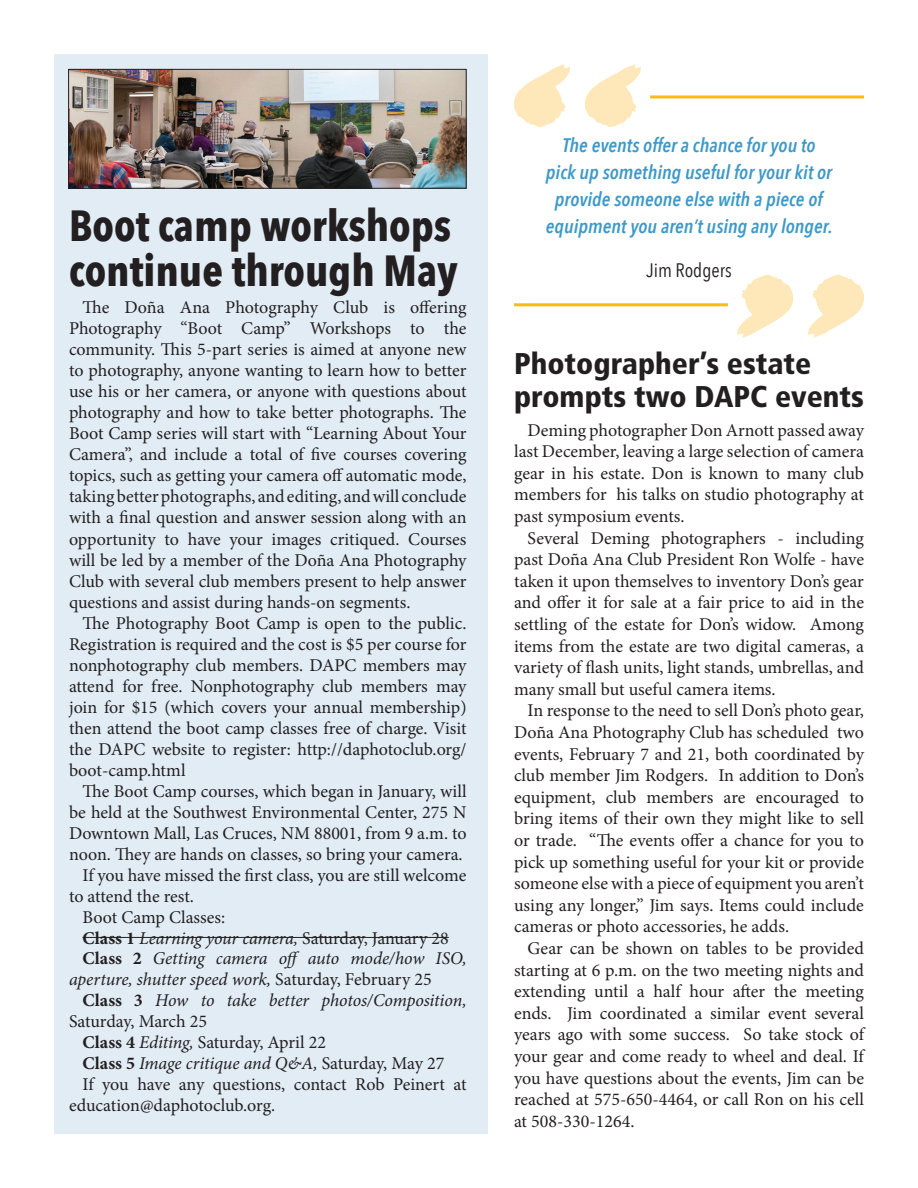
<style>
.page{position:relative;width:918px;height:1188px;background:#fff}
.page>*{position:absolute;margin:0;border:0;box-sizing:border-box;transform-origin:0 0}
.t1{font:700 43.5px/45px "Avenir Next Condensed";color:#231f20}
.t2{font:900 condensed 30px/33px "Frutiger LT Std";color:#231f20}
.t3{font:italic 600 19.5px/27px "Avenir Next Condensed";color:#3d99c9;text-align:center}
.t4{font:19.5px "Avenir Next Condensed";color:#231f20}
.t5{font:18px/21.6px "Minion Pro";letter-spacing:-.005em;color:#231f20;text-align:justify}
.t6{font:italic 18px "Minion Pro";letter-spacing:-.01em;color:#231f20}
.s1{font-weight:700;font-style:normal}
.s2{font-style:normal}
.s3{font-weight:700}
.s4{font-style:italic}
</style>
<div class="page">
<div style="left:54px;top:54px;width:433px;height:1080px;background:#e1ecf5"></div>
<hr style="left:82px;top:937px;width:367px;height:1px;background:#231f20">
<img style="left:70px;top:71px;width:395px;height:116px">
<div style="left:68px;top:69px;width:399px;height:120px;border:1px solid #231f20"></div>
<hr style="left:650px;top:95px;width:214px;height:3px;background:#fcba13">
<hr style="left:514px;top:303px;width:214px;height:3px;background:#fcba13">
<svg style="left:514px;top:64px;width:127px;height:63px"></svg>
<svg style="left:737px;top:274px;width:127px;height:64px"></svg>
<h1 class="t1" style="left:69px;top:203px;width:391px">Boot camp workshops continue through May</h1>
<p class="t5" style="left:69px;top:297px;width:399px;line-height:21px;text-indent:14px">The Doña Ana Photography Club is offering Photography “Boot Camp” Workshops to the community. This 5-part series is aimed at anyone new to photography, anyone wanting to learn how to better use his or her camera, or anyone with questions about photography and how to take better photographs. The Boot Camp series will start with “Learning About Your Camera”, and include a total of five courses covering topics, such as getting your camera off automatic mode, taking better photographs, and editing, and will conclude with a final question and answer session along with an opportunity to have your images critiqued. Courses will be led by a member of the Doña Ana Photography Club with several club members present to help answer questions and assist during hands-on segments.</p>
<p class="t5" style="left:69px;top:612px;width:399px;line-height:21px;text-indent:14px">The Photography Boot Camp is open to the public.<br>Registration is required and the cost is $5 per course for nonphotography club members. DAPC members may attend for free. Nonphotography club members may join for $15 (which covers your annual membership) then attend the boot camp classes free of charge. Visit the DAPC website to register: http://daphotoclub.org/ boot-camp.html</p>
<p class="t5" style="left:82px;top:780px;width:386px">The Boot Camp courses, which began in January, will</p>
<p class="t5" style="left:69px;top:801px;width:399px">be held at the Southwest Environmental Center, 275 N</p>
<p class="t5" style="left:69px;top:822px;width:399px">Downtown Mall, Las Cruces, NM 88001, from 9 a.m. to</p>
<p class="t5" style="left:69px;top:843px;width:395px">noon. They are hands on classes, so bring your camera.</p>
<p class="t5" style="left:82px;top:864px;width:386px">If you have missed the first class, you are still welcome</p>
<p class="t5" style="left:69px;top:885px;width:126px">to attend the rest.</p>
<p class="t5" style="left:82px;top:906px;width:144px">Boot Camp Classes:</p>
<p class="t6" style="left:82px;top:926px;width:368px"><span class="s1">Class 1</span> Learning your camera, <span class="s2">Saturday, January 28</span></p>
<p class="t6" style="left:82px;top:946px;width:386px"><span class="s1">Class 2</span> Getting camera off auto mode/how ISO,</p>
<p class="t6" style="left:69px;top:967px;width:364px">aperture, shutter speed work, <span class="s2">Saturday, February 25</span></p>
<p class="t6" style="left:82px;top:988px;width:386px"><span class="s1">Class 3</span> How to take better photos/Composition,</p>
<p class="t5" style="left:69px;top:1011px;width:140px">Saturday, March 25</p>
<p class="t5" style="left:82px;top:1032px;width:245px"><span class="s3">Class 4</span> <span class="s4">Editing,</span> Saturday, April 22</p>
<p class="t6" style="left:82px;top:1051px;width:363px"><span class="s1">Class 5</span> Image critique and Q&amp;A, <span class="s2">Saturday, May 27</span></p>
<p class="t5" style="left:82px;top:1074px;width:386px">If you have any questions, contact Rob Peinert at</p>
<p class="t5" style="left:69px;top:1095px;width:208px">education@daphotoclub.org.</p>
<p class="t3" style="left:546px;top:132px;width:289px">The events offer a chance for you to pick up something useful for your kit or provide someone else with a piece of equipment you aren’t using any longer.</p>
<p class="t4" style="left:646px;top:253px;width:87px">Jim Rodgers</p>
<h2 class="t2" style="left:514px;top:347px;width:351px">Photographer’s estate prompts two DAPC events</h2>
<p class="t5" style="left:514px;top:419px;width:351px;text-indent:14px">Deming photographer Don Arnott passed away last December, leaving a large selection of camera gear in his estate. Don is known to many club members for his talks on studio photography at past symposium events.</p>
<p class="t5" style="left:514px;top:527px;width:351px;text-indent:14px">Several Deming photographers - including past Doña Ana Club President Ron Wolfe - have taken it upon themselves to inventory Don’s gear and offer it for sale at a fair price to aid in the settling of the estate for Don’s widow. Among items from the estate are two digital cameras, a variety of flash units, light stands, umbrellas, and many small but useful camera items.</p>
<p class="t5" style="left:514px;top:700px;width:351px;text-indent:14px">In response to the need to sell Don’s photo gear, Doña Ana Photography Club has scheduled two events, February 7 and 21, both coordinated by club member Jim Rodgers. In addition to Don’s equipment, club members are encouraged to bring items of their own they might like to sell or trade. “The events offer a chance for you to pick up something useful for your kit or provide someone else with a piece of equipment you aren’t using any longer,” Jim says. Items could include cameras or photo accessories, he adds.</p>
<p class="t5" style="left:514px;top:937px;width:351px;text-indent:14px">Gear can be shown on tables to be provided starting at 6 p.m. on the two meeting nights and extending until a half hour after the meeting ends. Jim coordinated a similar event several years ago with some success. So take stock of your gear and come ready to wheel and deal. If you have questions about the events, Jim can be reached at 575-650-4464, or call Ron on his cell at 508-330-1264.</p>
</div>
